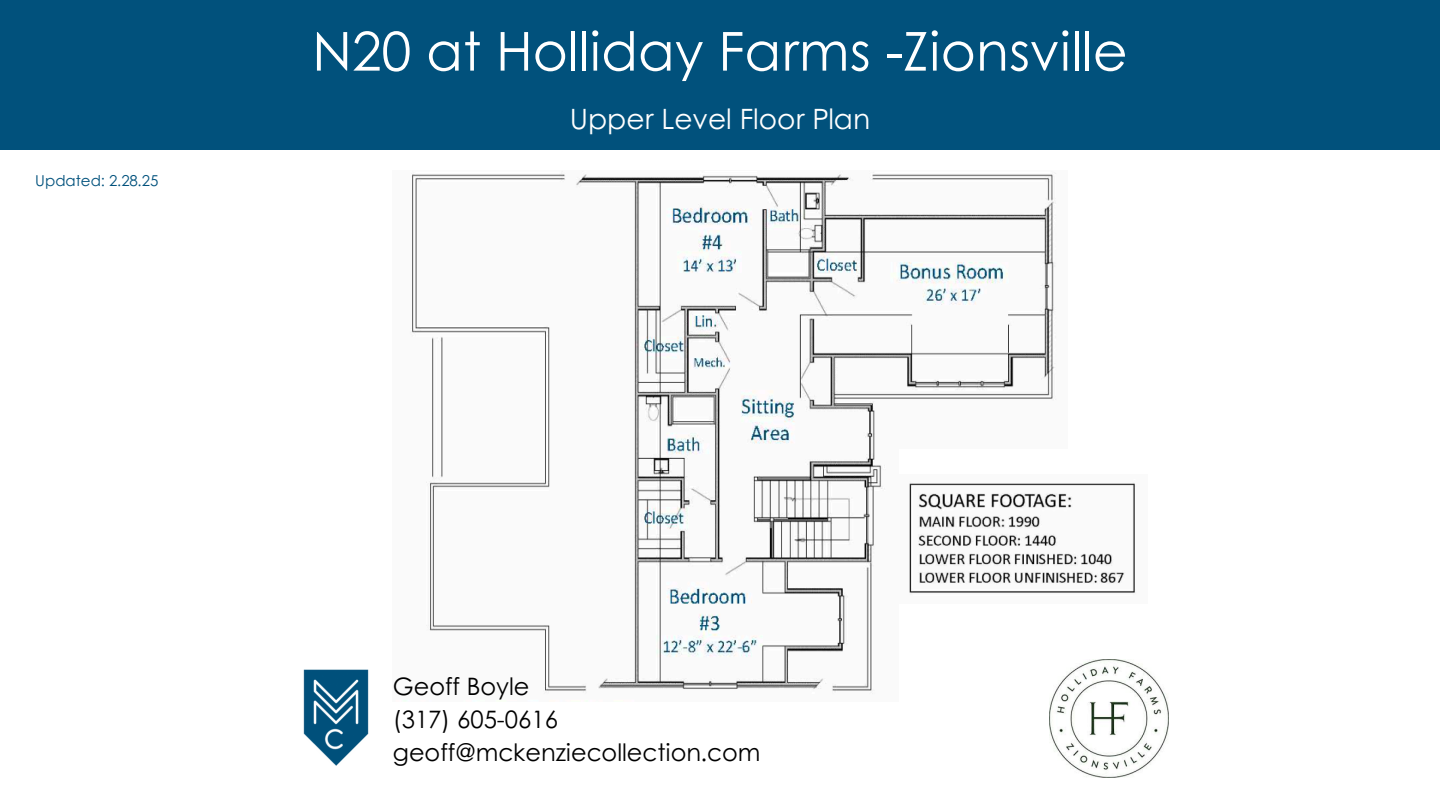
<style>
.page{position:relative;width:1440px;height:810px;background:#fff}
.page>*{position:absolute;margin:0;border:0;box-sizing:border-box;transform-origin:0 0}
.t1{font:53.7px "Century Gothic";color:#fff}
.t2{font:28px "Century Gothic";color:#fff}
.t3{font:24px/33px "Century Gothic";color:#000}
.t4{font:15px "Century Gothic";color:#01517c}
</style>
<div class="page">
<div style="left:0;top:0;width:1440px;height:149px;background:#01517c"></div>
<img style="left:403px;top:171px;width:653px;height:530px">
<div style="left:899px;top:449px;width:190px;height:308px;background:#fff"></div>
<img style="left:909px;top:482px;width:227px;height:112px">
<img style="left:303px;top:670px;width:66px;height:96px">
<img style="left:1050px;top:659px;width:118px;height:119px">
<h2 class="t4" style="left:35px;top:169px;width:125px">Updated: 2.28.25</h2>
<h1 class="t1" style="left:312px;top:10px;width:817px">N20 at Holliday Farms -Zionsville</h1>
<p class="t2" style="left:570px;top:98px;width:302px">Upper Level Floor Plan</p>
<p class="t3" style="left:393px;top:669px;width:369px">Geoff Boyle<br>(317) 605-0616 geoff@mckenziecollection.com</p>
</div>
